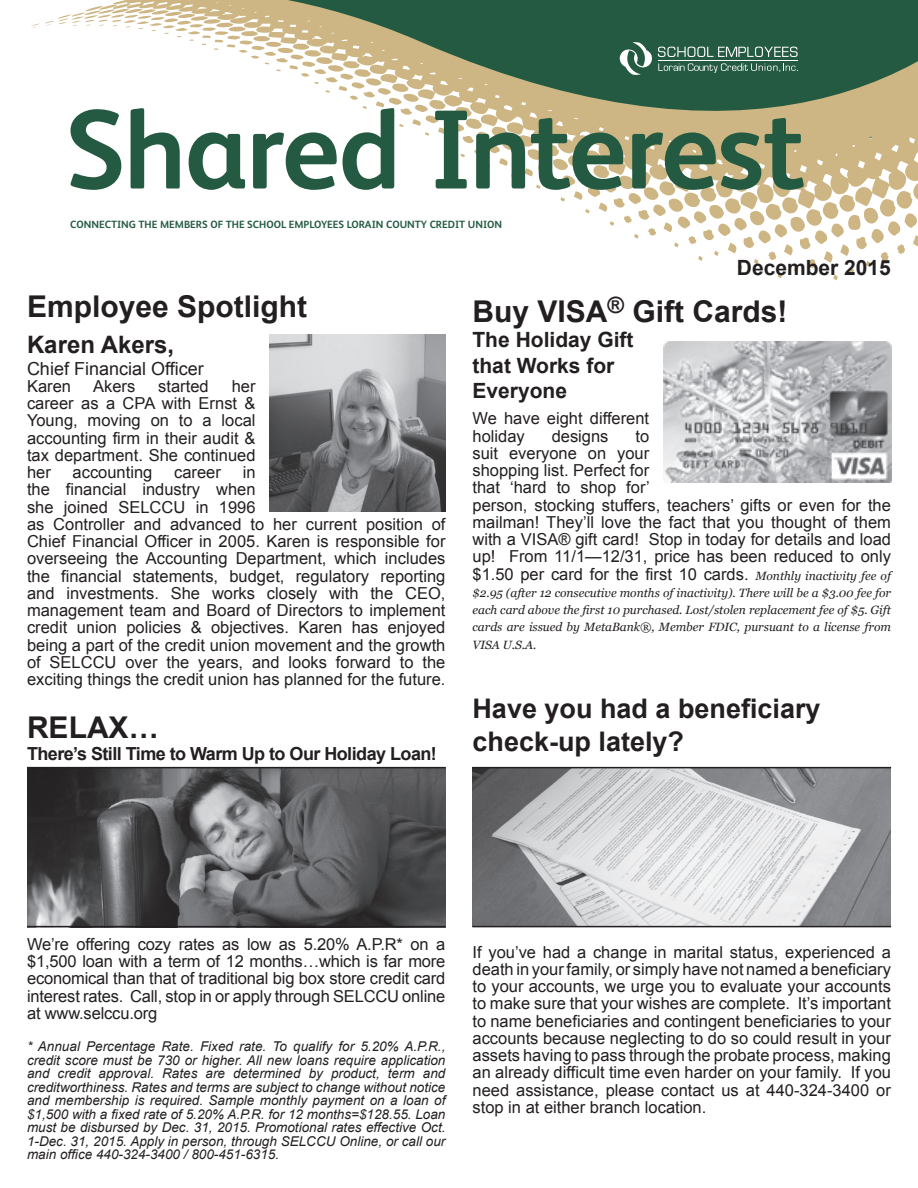
<style>
.page{position:relative;width:918px;height:1188px;background:#fff}
.page>*{position:absolute;margin:0;border:0;box-sizing:border-box;transform-origin:0 0}
.t1{font:700 112.5px "FS Albert";letter-spacing:-.02em;color:#235a41}
.t2{font:700 30px "Arial";color:#231f20}
.t3{font:700 27px "Arial";color:#231f20}
.t4{font:700 24px "Arial";color:#231f20}
.t5{font:700 21px/25.5px "Arial";color:#231f20}
.t6{font:700 18px "Arial";letter-spacing:-.03em;color:#231f20}
.t7{font:18px "Arial";color:#231f20}
.t8{font:16.5px/17.2px "Arial";color:#231f20;text-align:justify}
.t9{font:italic 13.5px/13.5px "Arial";color:#231f20;text-align:justify}
.t10{font:italic 12px/17.2px "Georgia";color:#231f20;text-align:justify}
.t11{font:700 10.5px "FS Albert";color:#235a41}
.s1{font-family:"Georgia";font-style:italic;font-size:12px}
</style>
<div class="page">
<svg style="left:31px;top:0;width:887px;height:280px"></svg>
<img style="left:269px;top:335px;width:176px;height:177px">
<img style="left:27px;top:768px;width:418px;height:158px">
<img style="left:664px;top:341px;width:227px;height:142px">
<img style="left:472px;top:768px;width:419px;height:158px">
<hr style="left:472px;top:767px;width:419px;height:1px;background:#231f20">
<hr style="left:472px;top:926px;width:419px;height:1px;background:#231f20">
<hr style="left:27px;top:767px;width:419px;height:1px;background:#231f20">
<hr style="left:27px;top:926px;width:419px;height:1px;background:#231f20">
<p class="t1" style="left:38px;top:85px;width:742px">Shared Interest</p>
<p class="t11" style="left:43px;top:219px;width:433px">CONNECTING THE MEMBERS OF THE SCHOOL EMPLOYEES LORAIN COUNTY CREDIT UNION</p>
<p class="t1" style="left:65px;top:85px;width:742px">Shared Interest</p>
<p class="t11" style="left:70px;top:219px;width:433px">CONNEC ING THE MEMBERS OF T E SCHOOL EMPLOYEES LORAIN COUNTY CRED T UNION</p>
<p class="t2" style="left:27px;top:287px;width:282px">Employee Spotlight</p>
<p class="t4" style="left:27px;top:329px;width:149px">Karen Akers,</p>
<p class="t7" style="left:27px;top:359px;width:178px">Chief Financial Officer</p>
<p class="t8" style="left:27px;top:378px;width:46px">Karen</p>
<p class="t8" style="left:93px;top:378px;width:44px">Akers</p>
<p class="t8" style="left:158px;top:378px;width:52px">started</p>
<p class="t8" style="left:27px;top:378px;width:230px;text-indent:205px">her career as a CPA with Ernst &amp; Young, moving on to a local accounting firm in their audit &amp; tax department. She continued her</p>
<p class="t8" style="left:27px;top:464px;width:420px;text-align:left;text-indent:216px">in<br>the financial industry when<br>she joined SELCCU in 1996<br>as Controller and advanced to her current position of Chief Financial Officer in 2005. Karen is responsible for overseeing the Accounting Department, which includes the financial statements, budget, regulatory reporting and investments. She works closely with the CEO, management team and Board of Directors to implement credit union policies &amp; objectives. Karen has enjoyed being a part of the credit union movement and the growth of SELCCU over the years, and looks forward to the exciting things the credit union has planned for the future.</p>
<p class="t2" style="left:27px;top:708px;width:133px">RELAX…</p>
<p class="t6" style="left:27px;top:742px;width:411px">There’s Still Time to Warm Up to Our Holiday Loan!</p>
<p class="t8" style="left:73px;top:464px;width:81px">accounting</p>
<p class="t8" style="left:174px;top:464px;width:48px">career</p>
<p class="t5" style="left:737px;top:256px;width:156px">December 2015</p>
<p class="t2" style="left:472px;top:292px;width:316px">Buy VISA<sup>®</sup> Gift Cards!</p>
<p class="t5" style="left:472px;top:328px;width:163px">The Holiday Gift that Works for<br>Everyone</p>
<p class="t8" style="left:472px;top:410px;width:178px">We have eight different holiday</p>
<p class="t8" style="left:552px;top:427px;width:58px">designs</p>
<p class="t8" style="left:472px;top:427px;width:420px;text-align:left;text-indent:163px">to<br>suit everyone on your<br>shopping list. Perfect for<br>that ‘hard to shop for’<br>person, stocking stuffers, teachers’ gifts or even for the mailman! They’ll love the fact that you thought of them with a VISA® gift card! Stop in today for details and load up! From 11/1—12/31, price has been reduced to only $1.50 per card for the first 10 cards. <span class="s1">Monthly inactivity fee of</span></p>
<p class="t10" style="left:472px;top:584px;width:420px">$2.95 (after 12 consecutive months of inactivity). There will be a $3.00 fee for each card above the first 10 purchased. Lost/stolen replacement fee of $5. Gift cards are issued by MetaBank®, Member FDIC, pursuant to a license from VISA U.S.A.</p>
<p class="t3" style="left:472px;top:691px;width:350px">Have you had a beneficiary</p>
<p class="t3" style="left:472px;top:723px;width:213px">check-up lately?</p>
<p class="t8" style="left:27px;top:935px;width:420px">We’re offering cozy rates as low as 5.20% A.P.R* on a $1,500 loan with a term of 12 months…which is far more economical than that of traditional big box store credit card interest rates. Call, stop in or apply through SELCCU online at www.selccu.org</p>
<p class="t9" style="left:27px;top:1040px;width:420px">* Annual Percentage Rate. Fixed rate. To qualify for 5.20% A.P.R., credit score must be 730 or higher. All new loans require application and credit approval. Rates are determined by product, term and creditworthiness. Rates and terms are subject to change without notice and membership is required. Sample monthly payment on a loan of $1,500 with a fixed rate of 5.20% A.P.R. for 12 months=$128.55. Loan must be disbursed by Dec. 31, 2015. Promotional rates effective Oct.<br>1-Dec. 31, 2015. Apply in person, through SELCCU Online, or call our main office 440-324-3400 / 800-451-6315.</p>
<p class="t8" style="left:472px;top:943px;width:420px">If you’ve had a change in marital status, experienced a death in your family, or simply have not named a beneficiary to your accounts, we urge you to evaluate your accounts to make sure that your wishes are complete. It’s important to name beneficiaries and contingent beneficiaries to your accounts because neglecting to do so could result in your assets having to pass through the probate process, making an already difficult time even harder on your family. If you need assistance, please contact us at 440-324-3400 or stop in at either branch location.</p>
</div>
